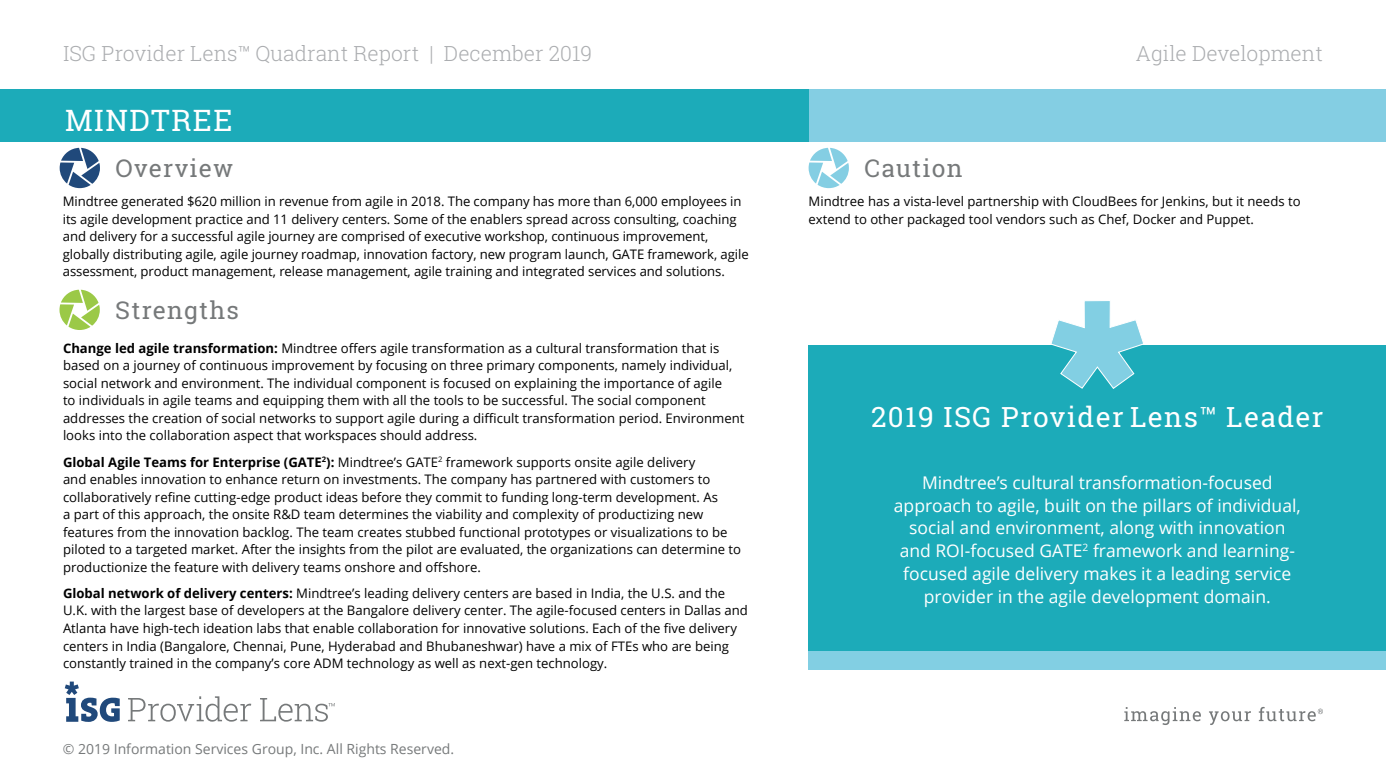
<style>
.page{position:relative;width:1386px;height:780px;background:#fff}
.page>*{position:absolute;margin:0;border:0;box-sizing:border-box;transform-origin:0 0}
.Body_Copy{font:29.75px "Roboto Slab";letter-spacing:.05em;color:#fff}
.Section_Title_Midtex{font:28px "Roboto Slab";letter-spacing:.05em;color:#fff}
.Body_Copy-2{font:24.5px "Roboto Slab";letter-spacing:.05em;color:#76797a}
.t1{font:300 21px "Roboto Slab";color:#abadb0}
.Body_Copy-3{font:17.5px/22.8px "Open Sans";color:#fff;text-align:center}
.Report_Cover_Title{font:14px "Open Sans";color:#76797a}
.Body_Copy-4{font:13.12px/17.5px "Open Sans";color:#000}
.s1{font-weight:700}
</style>
<div class="page">
<div style="left:809px;top:345px;width:577px;height:306px;background:#1cabb9"></div>
<svg style="left:1124px;top:707px;width:77px;height:18px"></svg>
<svg style="left:1209px;top:711px;width:42px;height:14px"></svg>
<svg style="left:1259px;top:707px;width:64px;height:14px"></svg>
<svg style="left:128px;top:696px;width:123px;height:25px"></svg>
<svg style="left:260px;top:698px;width:75px;height:23px"></svg>
<svg style="left:65px;top:681px;width:55px;height:41px"></svg>
<div style="left:809px;top:651px;width:577px;height:18px;background:#82cfe3"></div>
<div style="left:809px;top:89px;width:577px;height:53px;background:#84cee3"></div>
<div style="left:0;top:89px;width:809px;height:53px;background:#1cabb9"></div>
<svg style="left:809px;top:148px;width:40px;height:40px"></svg>
<svg style="left:59px;top:290px;width:41px;height:40px"></svg>
<svg style="left:60px;top:148px;width:40px;height:40px"></svg>
<svg style="left:1051px;top:301px;width:92px;height:88px"></svg>
<p class="t1" style="left:63px;top:39px;width:531px">ISG Provider Lens™ Quadrant Report | December 2019</p>
<p class="t1" style="left:1136px;top:39px;width:189px">Agile Development</p>
<p class="Body_Copy" style="left:65px;top:100px;width:169px">MINDTREE</p>
<p class="Body_Copy-2" style="left:116px;top:151px;width:120px">Overview</p>
<p class="Body_Copy-4" style="left:63px;top:192px;width:687px">Mindtree generated $620 million in revenue from agile in 2018. The company has more than 6,000 employees in its agile development practice and 11 delivery centers. Some of the enablers spread across consulting, coaching and delivery for a successful agile journey are comprised of executive workshop, continuous improvement, globally distributing agile, agile journey roadmap, innovation factory, new program launch, GATE framework, agile assessment, product management, release management, agile training and integrated services and solutions.</p>
<p class="Body_Copy-2" style="left:115px;top:293px;width:125px">Strengths</p>
<p class="Body_Copy-4" style="left:63px;top:339px;width:683px"><span class="s1">Change led agile transformation:</span> Mindtree offers agile transformation as a cultural transformation that is based on a journey of continuous improvement by focusing on three primary components, namely individual, social network and environment. The individual component is focused on explaining the importance of agile<br>to individuals in agile teams and equipping them with all the tools to be successful. The social component addresses the creation of social networks to support agile during a difficult transformation period. Environment looks into the collaboration aspect that workspaces should address.</p>
<p class="Body_Copy-4" style="left:63px;top:453px;width:680px"><span class="s1">Global Agile Teams for Enterprise (GATE</span><sup>2</sup><span class="s1">):</span> Mindtree’s GATE<sup>2</sup> framework supports onsite agile delivery<br>and enables innovation to enhance return on investments. The company has partnered with customers to collaboratively refine cutting-edge product ideas before they commit to funding long-term development. As<br>a part of this approach, the onsite R&amp;D team determines the viability and complexity of productizing new features from the innovation backlog. The team creates stubbed functional prototypes or visualizations to be piloted to a targeted market. After the insights from the pilot are evaluated, the organizations can determine to productionize the feature with delivery teams onshore and offshore.</p>
<p class="Body_Copy-4" style="left:63px;top:584px;width:686px"><span class="s1">Global network of delivery centers:</span> Mindtree’s leading delivery centers are based in India, the U.S. and the U.K. with the largest base of developers at the Bangalore delivery center. The agile-focused centers in Dallas and Atlanta have high-tech ideation labs that enable collaboration for innovative solutions. Each of the five delivery centers in India (Bangalore, Chennai, Pune, Hyderabad and Bhubaneshwar) have a mix of FTEs who are being constantly trained in the company’s core ADM technology as well as next-gen technology.</p>
<p class="Report_Cover_Title" style="left:63px;top:739px;width:393px">© 2019 Information Services Group, Inc. All Rights Reserved.</p>
<p class="Body_Copy-2" style="left:864px;top:151px;width:100px">Caution</p>
<p class="Body_Copy-4" style="left:809px;top:192px;width:494px">Mindtree has a vista-level partnership with CloudBees for Jenkins, but it needs to extend to other packaged tool vendors such as Chef, Docker and Puppet.</p>
<p class="Section_Title_Midtex" style="left:871px;top:398px;width:454px">2019 ISG Provider Lens™ Leader</p>
<p class="Body_Copy-3" style="left:894px;top:470px;width:408px">Mindtree’s cultural transformation-focused approach to agile, built on the pillars of individual, social and environment, along with innovation and ROI-focused GATE<sup>2</sup> framework and learning&shy;focused agile delivery makes it a leading service provider in the agile development domain.</p>
</div>
